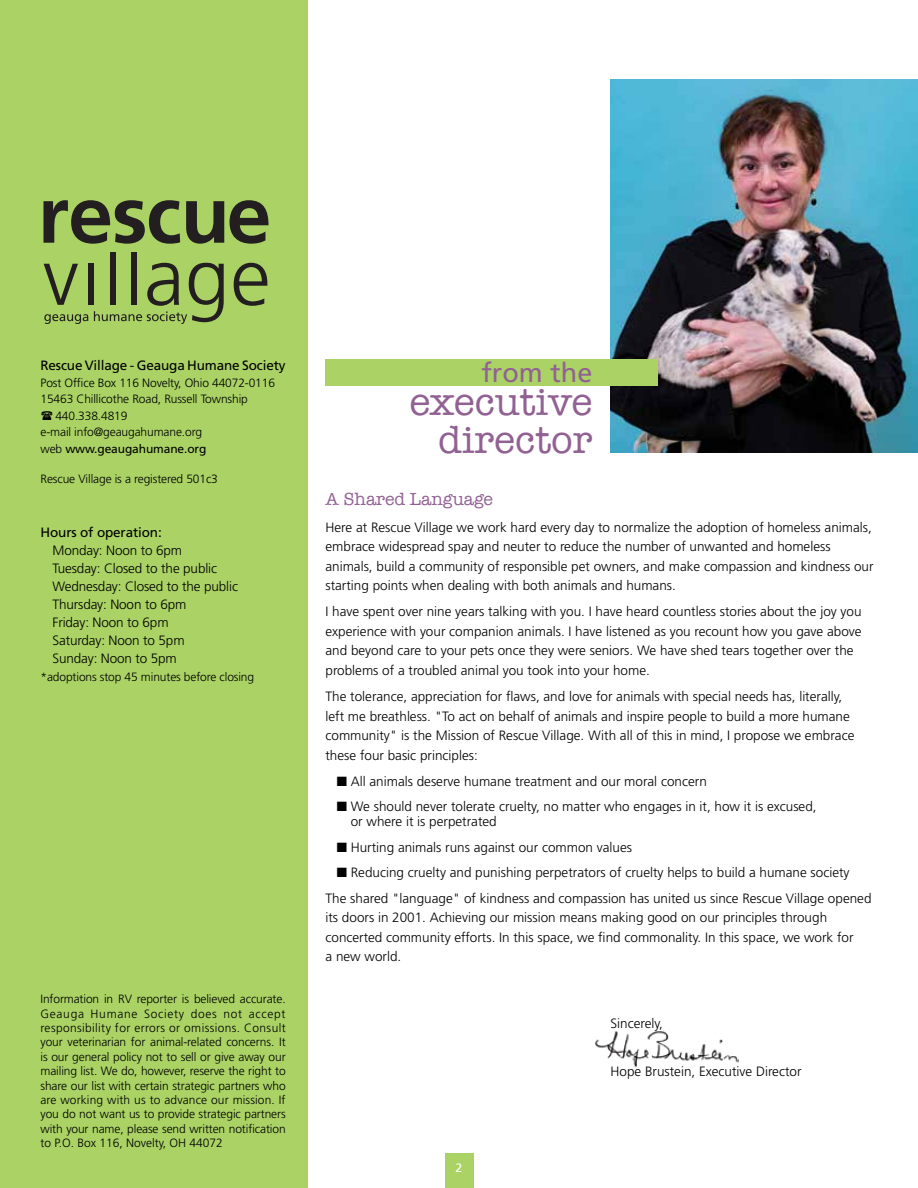
<style>
.page{position:relative;width:918px;height:1188px;background:#fff}
.page>*{position:absolute;margin:0;border:0;box-sizing:border-box;transform-origin:0 0}
.t1{font:39.75px/37.5px "American Typewriter";color:#926193;text-align:right}
.t2{font:27px "Frutiger";color:#926193}
.t3{font:18px "American Typewriter";color:#926193}
.t4{font:300 13.5px/19.5px "Frutiger";color:#000}
.t5{font:13.5px "Frutiger";letter-spacing:-.01em;color:#000}
.t6{font:12.15px "Frutiger";color:#fff}
.t7{font:300 12px/14.4px "Frutiger";letter-spacing:-.01em;color:#000;text-align:justify}
.t8{font:12px "Frutiger";letter-spacing:-.01em;color:#000}
.s1{font-weight:300}
</style>
<div class="page">
<div style="left:0;top:0;width:308px;height:1188px;background:#aad265"></div>
<img style="left:595px;top:1031px;width:144px;height:36px">
<img style="left:610px;top:80px;width:308px;height:372px">
<svg style="left:44px;top:200px;width:136px;height:44px"></svg>
<svg style="left:186px;top:201px;width:38px;height:43px"></svg>
<svg style="left:230px;top:200px;width:39px;height:44px"></svg>
<svg style="left:44px;top:264px;width:34px;height:41px"></svg>
<div style="left:89px;top:264px;width:5px;height:41px;background:#231f20"></div>
<div style="left:110px;top:252px;width:5px;height:53px;background:#231f20"></div>
<div style="left:132px;top:252px;width:5px;height:53px;background:#231f20"></div>
<svg style="left:234px;top:263px;width:33px;height:43px"></svg>
<svg style="left:44px;top:314px;width:44px;height:10px"></svg>
<svg style="left:94px;top:263px;width:130px;height:61px"></svg>
<div style="left:326px;top:359px;width:332px;height:27px;background:#aad265"></div>
<div style="left:445px;top:1154px;width:28px;height:34px;background:#aad265"></div>
<p class="t5" style="left:40px;top:358px;width:247px">Rescue Village - Geauga Humane Society</p>
<p class="t7" style="left:40px;top:375px;width:236px">Post Office Box 116 Novelty, Ohio 44072-0116</p>
<p class="t7" style="left:40px;top:392px;width:209px">15463 Chillicothe Road, Russell Township</p>
<p class="t7" style="left:55px;top:408px;width:74px">440.338.4819</p>
<p class="t7" style="left:40px;top:425px;width:163px">e-mail info@geaugahumane.org</p>
<p class="t8" style="left:40px;top:441px;width:167px"><span class="s1">web</span> www.geaugahumane.org</p>
<p class="t7" style="left:40px;top:472px;width:179px">Rescue Village is a registered 501c3</p>
<p class="t5" style="left:40px;top:525px;width:123px">Hours of operation:</p>
<p class="t4" style="left:53px;top:542px;width:187px;line-height:18px">Monday: Noon to 6pm<br>Tuesday: Closed to the public<br>Wednesday: Closed to the public<br>Thursday: Noon to 6pm<br>Friday: Noon to 6pm<br>Saturday: Noon to 5pm<br>Sunday: Noon to 5pm</p>
<p class="t7" style="left:40px;top:670px;width:215px">*adoptions stop 45 minutes before closing</p>
<p class="t7" style="left:40px;top:992px;width:247px">Information in RV reporter is believed accurate.<br>Geauga Humane Society does not accept responsibility for errors or omissions. Consult your veterinarian for animal-related concerns. It is our general policy not to sell or give away our mailing list. We do, however, reserve the right to share our list with certain strategic partners who are working with us to advance our mission. If you do not want us to provide strategic partners with your name, please send written notification to P.O. Box 116, Novelty, OH 44072</p>
<h2 class="t2" style="left:481px;top:357px;width:113px">from the</h2>
<h1 class="t1" style="left:409px;top:383px;width:185px">executive director</h1>
<h3 class="t3" style="left:326px;top:489px;width:169px">A Shared Language</h3>
<p class="t4" style="left:326px;top:517px;width:550px">Here at Rescue Village we work hard every day to normalize the adoption of homeless animals, embrace widespread spay and neuter to reduce the number of unwanted and homeless animals, build a community of responsible pet owners, and make compassion and kindness our starting points when dealing with both animals and humans.</p>
<p class="t4" style="left:326px;top:602px;width:538px">I have spent over nine years talking with you. I have heard countless stories about the joy you experience with your companion animals. I have listened as you recount how you gave above and beyond care to your pets once they were seniors. We have shed tears together over the problems of a troubled animal you took into your home.</p>
<p class="t4" style="left:326px;top:687px;width:530px">The tolerance, appreciation for flaws, and love for animals with special needs has, literally, left me breathless. "To act on behalf of animals and inspire people to build a more humane community" is the Mission of Rescue Village. With all of this in mind, I propose we embrace these four basic principles:</p>
<p class="t4" style="left:337px;top:771px;width:372px">■ All animals deserve humane treatment and our moral concern</p>
<p class="t4" style="left:351px;top:798px;width:467px;line-height:15px;text-indent:-14px">■ We should never tolerate cruelty, no matter who engages in it, how it is excused, or where it is perpetrated</p>
<p class="t4" style="left:337px;top:837px;width:297px">■ Hurting animals runs against our common values</p>
<p class="t4" style="left:326px;top:859px;width:548px;line-height:26.2px;text-indent:11px">■ Reducing cruelty and punishing perpetrators of cruelty helps to build a humane society<br>The shared "language" of kindness and compassion has united us since Rescue Village opened</p>
<p class="t4" style="left:326px;top:908px;width:530px">its doors in 2001. Achieving our mission means making good on our principles through concerted community efforts. In this space, we find commonality. In this space, we work for a new world.</p>
<p class="t6" style="left:456px;top:1161px;width:8px">2</p>
<p class="t4" style="left:610px;top:1013px;width:54px">Sincerely,</p>
<p class="t4" style="left:610px;top:1062px;width:193px">Hope Brustein, Executive Director</p>
</div>
